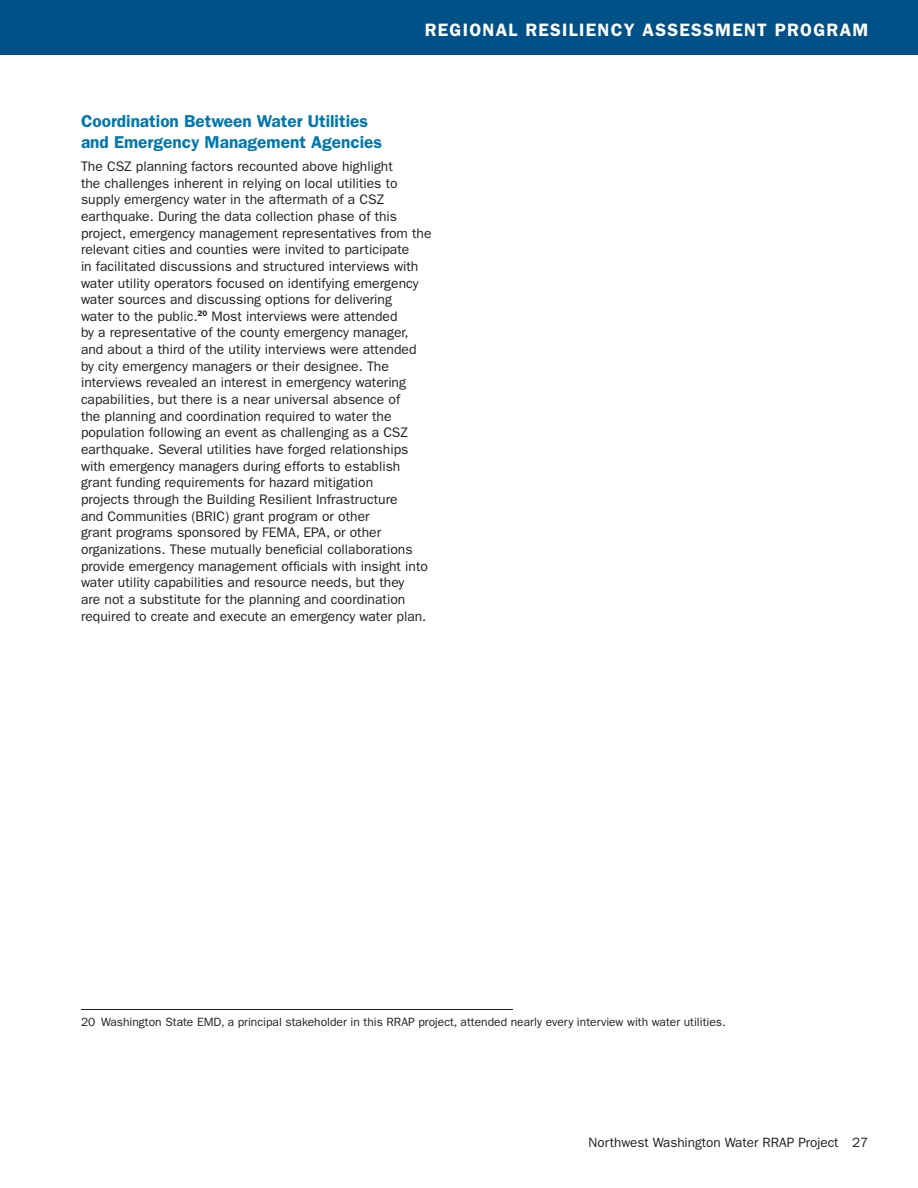
<style>
.page{position:relative;width:918px;height:1188px;background:#fff}
.page>*{position:absolute;margin:0;border:0;box-sizing:border-box;transform-origin:0 0}
.t1{font:600 18px "ITC Franklin Gothic Std";letter-spacing:.07em;color:#fff}
.t2{font:600 17.25px/21px "ITC Franklin Gothic Std";color:#0078ae}
.Body{font:13.8px/16.6px "ITC Franklin Gothic Std";color:#231f20}
.t3{font:13.5px "ITC Franklin Gothic Std";color:#231f20}
.t4{font:12px "ITC Franklin Gothic Std";color:#231f20}
</style>
<div class="page">
<div style="left:0;top:0;width:918px;height:55px;background:#005187"></div>
<hr style="left:81px;top:1009px;width:432px;height:1px;background:#231f20">
<h1 class="t1" style="left:425px;top:19px;width:445px">REGIONAL RESILIENCY ASSESSMENT PROGRAM</h1>
<h4 class="t2" style="left:81px;top:110px;width:303px">Coordination Between Water Utilities and Emergency Management Agencies</h4>
<p class="Body" style="left:81px;top:158px;width:352px">The CSZ planning factors recounted above highlight<br>the challenges inherent in relying on local utilities to supply emergency water in the aftermath of a CSZ earthquake. During the data collection phase of this project, emergency management representatives from the relevant cities and counties were invited to participate<br>in facilitated discussions and structured interviews with water utility operators focused on identifying emergency water sources and discussing options for delivering<br>water to the public.<sup>20</sup> Most interviews were attended<br>by a representative of the county emergency manager, and about a third of the utility interviews were attended by city emergency managers or their designee. The interviews revealed an interest in emergency watering capabilities, but there is a near universal absence of<br>the planning and coordination required to water the population following an event as challenging as a CSZ earthquake. Several utilities have forged relationships with emergency managers during efforts to establish grant funding requirements for hazard mitigation<br>projects through the Building Resilient Infrastructure<br>and Communities (BRIC) grant program or other<br>grant programs sponsored by FEMA, EPA, or other organizations. These mutually beneficial collaborations provide emergency management officials with insight into water utility capabilities and resource needs, but they<br>are not a substitute for the planning and coordination required to create and execute an emergency water plan.</p>
<p class="t4" style="left:81px;top:1015px;width:646px">20 Washington State EMD, a principal stakeholder in this RRAP project, attended nearly every interview with water utilities.</p>
<p class="t3" style="left:589px;top:1134px;width:281px">Northwest Washington Water RRAP Project 27</p>
</div>
